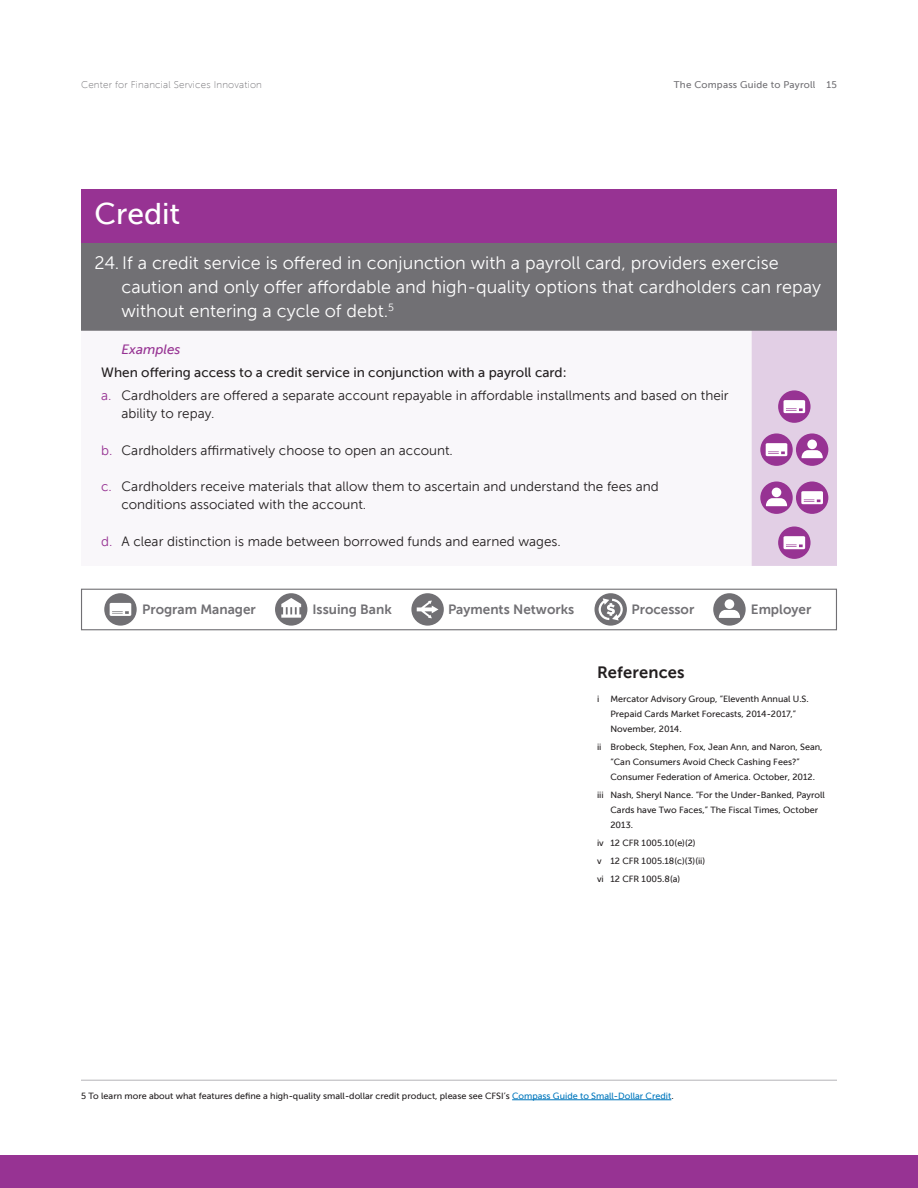
<style>
.page{position:relative;width:918px;height:1188px;background:#fff}
.page>*{position:absolute;margin:0;border:0;box-sizing:border-box;transform-origin:0 0}
.t1{font:30px "Museo Sans 500";color:#fff}
.t2{font:18px/24px "Museo Sans 300";color:#fff}
.t3{font:16.5px "Museo Sans 700";letter-spacing:.01em;color:#231f20}
.t4{font:13.5px/18px "Museo Sans 300";color:#231f20}
.t5{font:13.5px "Museo Sans 500";color:#231f20}
.t6{font:13.5px "Museo Sans 700";color:#717074}
.t7{font:italic 13.5px "Museo Sans 500";color:#973393}
.t8{font:9.75px "Museo Sans 100";letter-spacing:.02em;color:#717074}
.t9{font:9.75px "Museo Sans 500";letter-spacing:.02em;color:#717074}
.t10{font:9px/15px "Museo Sans 500";color:#231f20}
.s1{color:#973393}
.s2{color:#0077bd}
</style>
<div class="page">
<div style="left:0;top:1156px;width:918px;height:32px;background:#973393"></div>
<div style="left:81px;top:189px;width:756px;height:54px;background:#973393"></div>
<div style="left:81px;top:243px;width:756px;height:88px;background:#717074"></div>
<hr style="left:512px;top:1100px;width:159px;height:1px;background:#0077bd">
<hr style="left:81px;top:1080px;width:756px;height:1px;background:#b4b3b7">
<svg style="left:752px;top:331px;width:85px;height:235px;background:#d6b7d8"></svg>
<div style="left:81px;top:589px;width:756px;height:41px;border:1px solid #717074"></div>
<div style="left:104px;top:593px;width:33px;height:33px;background:#717074;border-radius:50%"></div>
<svg style="left:110px;top:603px;width:21px;height:13px"></svg>
<div style="left:275px;top:593px;width:32px;height:33px;background:#717074;border-radius:50%"></div>
<svg style="left:281px;top:598px;width:20px;height:20px"></svg>
<div style="left:411px;top:593px;width:33px;height:33px;background:#717074;border-radius:50%"></div>
<svg style="left:417px;top:601px;width:21px;height:17px"></svg>
<div style="left:595px;top:593px;width:32px;height:33px;background:#717074;border-radius:50%"></div>
<svg style="left:599px;top:598px;width:24px;height:23px"></svg>
<div style="left:713px;top:593px;width:33px;height:33px;background:#717074;border-radius:50%"></div>
<div style="left:725px;top:599px;width:9px;height:10px;background:#fff;border-radius:50%"></div>
<svg style="left:719px;top:610px;width:21px;height:8px"></svg>
<p class="t8" style="left:81px;top:79px;width:183px">Center for Financial Services Innovation</p>
<p class="t9" style="left:674px;top:79px;width:165px">The Compass Guide to Payroll 15</p>
<h1 class="t1" style="left:94px;top:197px;width:87px">Credit</h1>
<h2 class="t2" style="left:122px;top:251px;width:701px;text-indent:-27px">24. If a credit service is offered in conjunction with a payroll card, providers exercise caution and only offer affordable and high-quality options that cardholders can repay without entering a cycle of debt.<sup>5</sup></h2>
<h3 class="t7" style="left:122px;top:342px;width:60px">Examples</h3>
<h3 class="t5" style="left:101px;top:365px;width:467px">When offering access to a credit service in conjunction with a payroll card:</h3>
<h3 class="t4" style="left:122px;top:386px;width:609px;text-indent:-20px"><span class="s1">a.</span> Cardholders are offered a separate account repayable in affordable installments and based on their ability to repay.</h3>
<h3 class="t4" style="left:101px;top:441px;width:353px"><span class="s1">b.</span> Cardholders affirmatively choose to open an account.</h3>
<h3 class="t4" style="left:122px;top:478px;width:539px;text-indent:-20px"><span class="s1">c.</span> Cardholders receive materials that allow them to ascertain and understand the fees and conditions associated with the account.</h3>
<h3 class="t4" style="left:101px;top:532px;width:461px"><span class="s1">d.</span> A clear distinction is made between borrowed funds and earned wages.</h3>
<h3 class="t6" style="left:142px;top:601px;width:115px">Program Manager</h3>
<h3 class="t6" style="left:312px;top:601px;width:81px">Issuing Bank</h3>
<h3 class="t6" style="left:448px;top:601px;width:128px">Payments Networks</h3>
<h3 class="t6" style="left:632px;top:601px;width:64px">Processor</h3>
<h3 class="t6" style="left:751px;top:601px;width:62px">Employer</h3>
<h3 class="t3" style="left:597px;top:663px;width:89px">References</h3>
<p class="t10" style="left:597px;top:692px;width:4px">i</p>
<p class="t10" style="left:610px;top:692px;width:200px">Mercator Advisory Group, “Eleventh Annual U.S.<br>Prepaid Cards Market Forecasts, 2014-2017,”<br>November, 2014.</p>
<p class="t10" style="left:610px;top:740px;width:214px;text-indent:-14px">ii Brobeck, Stephen, Fox, Jean Ann, and Naron, Sean, “Can Consumers Avoid Check Cashing Fees?”<br>Consumer Federation of America. October, 2012.</p>
<p class="t10" style="left:610px;top:788px;width:216px;text-indent:-14px">iii Nash, Sheryl Nance. “For the Under-Banked, Payroll<br>Cards have Two Faces,” The Fiscal Times, October<br>2013.</p>
<p class="t10" style="left:597px;top:834px;width:110px;line-height:18px">iv 12 CFR 1005.10(e)(2)<br>v 12 CFR 1005.18(c)(3)(ii) vi 12 CFR 1005.8(a)</p>
<p class="t10" style="left:81px;top:1089px;width:594px">5 To learn more about what features define a high-quality small-dollar credit product, please see CFSI’s <span class="s2">Compass Guide to Small-Dollar Credit</span>.</p>
</div>
